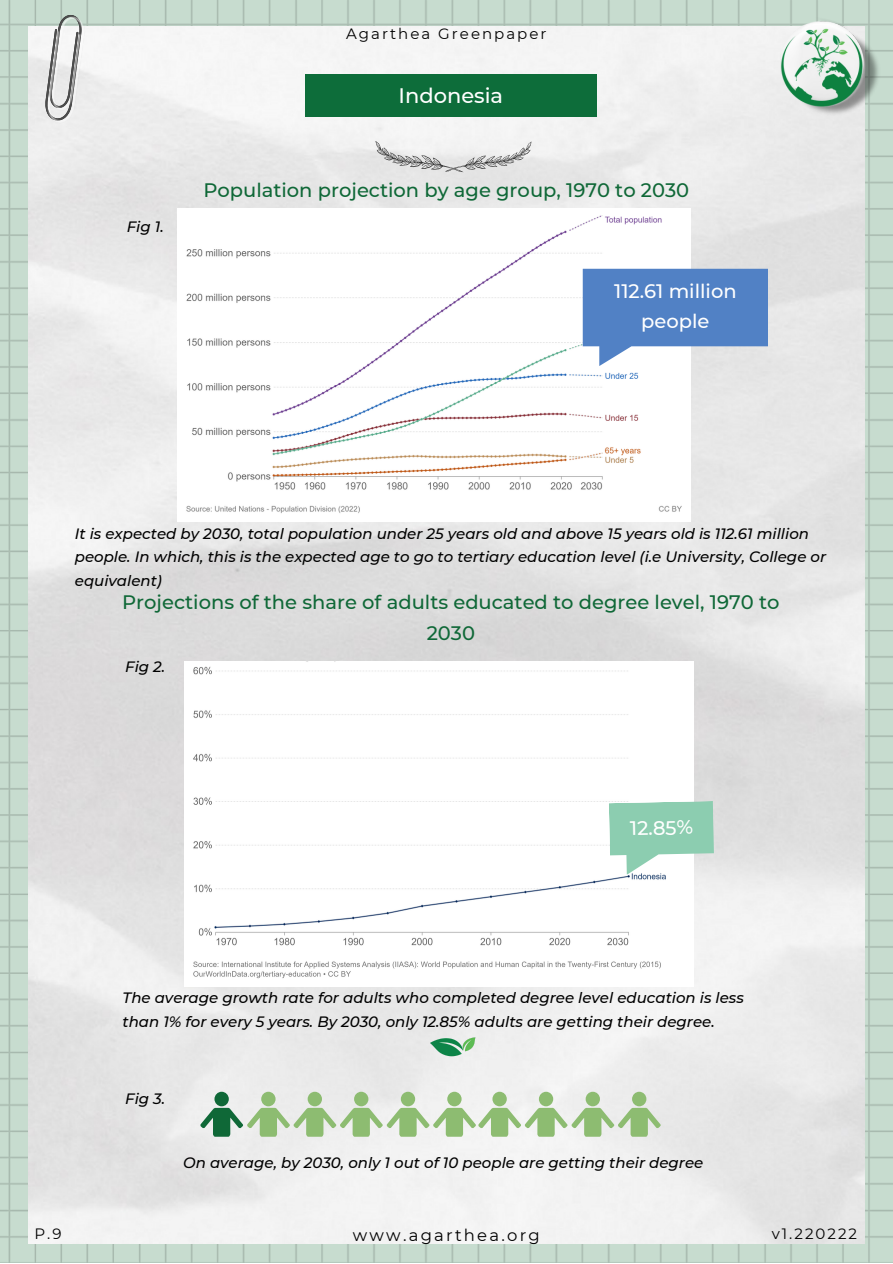
<style>
.page{position:relative;width:893px;height:1264px;background:#fff}
.page>*{position:absolute;margin:0;border:0;box-sizing:border-box;transform-origin:0 0}
.t1{font:500 21px "Montserrat";color:#fff}
.t2{font:500 19.5px/30.3px "Montserrat";color:#0f6837;text-align:center}
.t3{font:500 19.5px/30.3px "Montserrat";color:#fff;text-align:center}
.t4{font:16.5px "Montserrat";letter-spacing:.135em;color:#000}
.t5{font:italic 500 15px/23.5px "Montserrat";color:#000}
.t6{font:15px "Montserrat";letter-spacing:.135em;color:#000}
</style>
<div class="page">
<img style="left:0;top:0;width:892px;height:1262px">
<img style="left:28px;top:26px;width:836px;height:1216px">
<img style="left:780px;top:16px;width:101px;height:101px">
<img style="left:780px;top:25px;width:83px;height:83px">
<svg style="left:41px;top:7px;width:44px;height:120px"></svg>
<img style="left:42px;top:11px;width:44px;height:113px">
<svg style="left:375px;top:141px;width:156px;height:31px"></svg>
<img style="left:428px;top:1019px;width:50px;height:49px">
<img style="left:178px;top:208px;width:512px;height:313px">
<img style="left:184px;top:661px;width:510px;height:325px">
<svg style="left:582px;top:269px;width:186px;height:97px;background:#7096cd"></svg>
<div style="left:214px;top:1091px;width:15px;height:15px;background:#0f6837;border-radius:50%"></div>
<div style="left:261px;top:1091px;width:14px;height:15px;background:#8dbc71;border-radius:50%"></div>
<div style="left:307px;top:1091px;width:15px;height:15px;background:#8dbc71;border-radius:50%"></div>
<div style="left:354px;top:1091px;width:14px;height:15px;background:#8dbc71;border-radius:50%"></div>
<div style="left:401px;top:1091px;width:14px;height:15px;background:#8dbc71;border-radius:50%"></div>
<div style="left:447px;top:1091px;width:14px;height:15px;background:#8dbc71;border-radius:50%"></div>
<div style="left:492px;top:1091px;width:14px;height:15px;background:#8dbc71;border-radius:50%"></div>
<div style="left:539px;top:1091px;width:14px;height:15px;background:#8dbc71;border-radius:50%"></div>
<div style="left:585px;top:1091px;width:15px;height:15px;background:#8dbc71;border-radius:50%"></div>
<div style="left:632px;top:1091px;width:14px;height:15px;background:#8dbc71;border-radius:50%"></div>
<svg style="left:200px;top:1107px;width:460px;height:29px"></svg>
<div style="left:305px;top:75px;width:291px;height:42px;background:#0d6d3a"></div>
<svg style="left:608px;top:801px;width:106px;height:73px"></svg>
<p class="t5" style="left:127px;top:214px;width:39px">Fig 1.</p>
<p class="t6" style="left:346px;top:25px;width:202px">Agarthea Greenpaper</p>
<h1 class="t1" style="left:398px;top:82px;width:106px">Indonesia</h1>
<h2 class="t2" style="left:203px;top:175px;width:487px">Population projection by age group, 1970 to 2030</h2>
<h2 class="t3" style="left:614px;top:276px;width:124px">112.61 million people</h2>
<p class="t5" style="left:75px;top:521px;width:752px">It is expected by 2030, total population under 25 years old and above 15 years old is 112.61 million people. In which, this is the expected age to go to tertiary education level (i.e University, College or equivalent)</p>
<h2 class="t2" style="left:122px;top:587px;width:658px">Projections of the share of adults educated to degree level, 1970 to<br>2030</h2>
<p class="t5" style="left:125px;top:655px;width:42px">Fig 2.</p>
<h2 class="t3" style="left:629px;top:813px;width:64px;rotate:-1deg">12.85%</h2>
<p class="t6" style="left:34px;top:1224px;width:29px">P.9</p>
<p class="t5" style="left:122px;top:985px;width:622px">The average growth rate for adults who completed degree level education is less than 1% for every 5 years. By 2030, only 12.85% adults are getting their degree.</p>
<p class="t5" style="left:125px;top:1086px;width:42px">Fig 3.</p>
<p class="t5" style="left:183px;top:1150px;width:521px">On average, by 2030, only 1 out of 10 people are getting their degree</p>
<p class="t4" style="left:353px;top:1224px;width:188px">www.agarthea.org</p>
<p class="t6" style="left:771px;top:1224px;width:87px">v1.220222</p>
</div>
